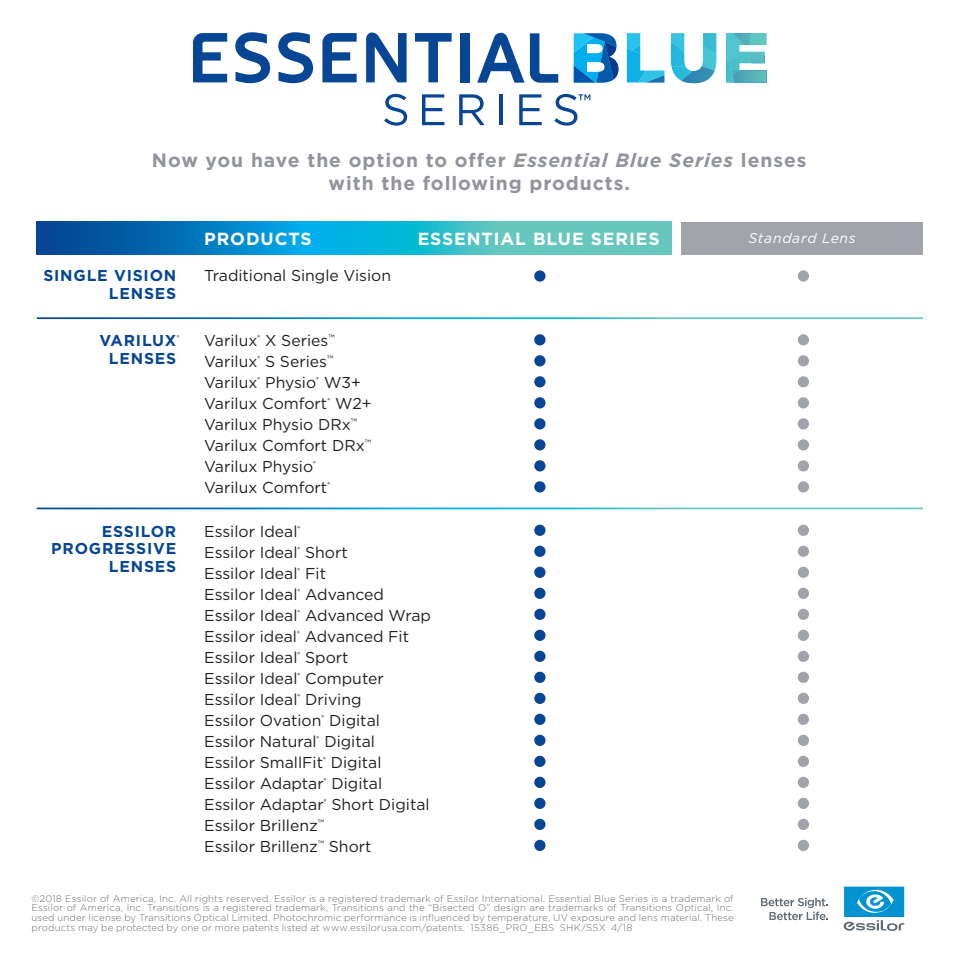
<style>
.page{position:relative;width:961px;height:965px;background:#fff}
.page>*{position:absolute;margin:0;border:0;box-sizing:border-box;transform-origin:0 0}
.t1{font:700 19.25px/23.1px "Gotham";letter-spacing:.05em;color:#92949c;text-align:center}
.t2{font:700 17.5px "Gotham";letter-spacing:.05em;color:#fff}
.t3{font:15.75px/21px "Gotham";color:#231f20}
.t4{font:700 15.75px/17.5px "Gotham";letter-spacing:.05em;color:#074694;text-align:right}
.t5{font:italic 14px "Gotham";letter-spacing:.05em;color:#fff}
.t6{font:300 9.62px/9.6px "Gotham";letter-spacing:.02em;color:#6c6d70;text-align:justify}
.t7{font:700 7.17px "Gotham";color:#074694}
.s1{font-style:italic}
</style>
<div class="page">
<div style="left:534px;top:270px;width:11px;height:12px;background:#074694;border-radius:50%"></div>
<div style="left:798px;top:270px;width:11px;height:12px;background:#a0a3a9;border-radius:50%"></div>
<svg style="left:726px;top:33px;width:41px;height:49px"></svg>
<svg style="left:671px;top:33px;width:45px;height:50px"></svg>
<svg style="left:574px;top:33px;width:44px;height:50px"></svg>
<svg style="left:627px;top:33px;width:37px;height:49px"></svg>
<svg style="left:193px;top:33px;width:34px;height:49px"></svg>
<svg style="left:235px;top:32px;width:35px;height:51px"></svg>
<svg style="left:278px;top:32px;width:35px;height:51px"></svg>
<svg style="left:322px;top:33px;width:35px;height:49px"></svg>
<svg style="left:366px;top:32px;width:40px;height:50px"></svg>
<svg style="left:415px;top:33px;width:36px;height:49px"></svg>
<div style="left:460px;top:33px;width:10px;height:50px;background:#074694"></div>
<svg style="left:477px;top:33px;width:47px;height:50px"></svg>
<svg style="left:530px;top:33px;width:28px;height:50px"></svg>
<svg style="left:384px;top:94px;width:23px;height:32px"></svg>
<svg style="left:422px;top:94px;width:22px;height:31px"></svg>
<svg style="left:459px;top:94px;width:26px;height:31px"></svg>
<hr style="left:499px;top:94px;width:3px;height:31px;background:#074694">
<svg style="left:519px;top:94px;width:23px;height:31px"></svg>
<svg style="left:554px;top:94px;width:36px;height:32px"></svg>
<svg style="left:37px;top:222px;width:635px;height:33px;background:#239dc2"></svg>
<div style="left:681px;top:222px;width:242px;height:33px;background:#a0a3a9"></div>
<div style="left:534px;top:334px;width:11px;height:11px;background:#074694;border-radius:50%"></div>
<div style="left:798px;top:334px;width:11px;height:11px;background:#a0a3a9;border-radius:50%"></div>
<div style="left:534px;top:355px;width:11px;height:11px;background:#074694;border-radius:50%"></div>
<div style="left:798px;top:355px;width:11px;height:11px;background:#a0a3a9;border-radius:50%"></div>
<div style="left:534px;top:376px;width:11px;height:11px;background:#074694;border-radius:50%"></div>
<div style="left:798px;top:376px;width:11px;height:11px;background:#a0a3a9;border-radius:50%"></div>
<div style="left:534px;top:397px;width:11px;height:11px;background:#074694;border-radius:50%"></div>
<div style="left:798px;top:397px;width:11px;height:11px;background:#a0a3a9;border-radius:50%"></div>
<div style="left:534px;top:418px;width:11px;height:11px;background:#074694;border-radius:50%"></div>
<div style="left:798px;top:418px;width:11px;height:11px;background:#a0a3a9;border-radius:50%"></div>
<div style="left:534px;top:439px;width:11px;height:11px;background:#074694;border-radius:50%"></div>
<div style="left:798px;top:439px;width:11px;height:11px;background:#a0a3a9;border-radius:50%"></div>
<div style="left:534px;top:460px;width:11px;height:11px;background:#074694;border-radius:50%"></div>
<div style="left:798px;top:460px;width:11px;height:11px;background:#a0a3a9;border-radius:50%"></div>
<div style="left:534px;top:481px;width:11px;height:11px;background:#074694;border-radius:50%"></div>
<div style="left:798px;top:481px;width:11px;height:11px;background:#a0a3a9;border-radius:50%"></div>
<div style="left:534px;top:524px;width:11px;height:12px;background:#074694;border-radius:50%"></div>
<div style="left:798px;top:524px;width:11px;height:12px;background:#a0a3a9;border-radius:50%"></div>
<div style="left:534px;top:671px;width:11px;height:12px;background:#074694;border-radius:50%"></div>
<div style="left:798px;top:671px;width:11px;height:12px;background:#a0a3a9;border-radius:50%"></div>
<div style="left:534px;top:545px;width:11px;height:12px;background:#074694;border-radius:50%"></div>
<div style="left:798px;top:545px;width:11px;height:12px;background:#a0a3a9;border-radius:50%"></div>
<div style="left:534px;top:692px;width:11px;height:12px;background:#074694;border-radius:50%"></div>
<div style="left:798px;top:692px;width:11px;height:12px;background:#a0a3a9;border-radius:50%"></div>
<div style="left:534px;top:566px;width:11px;height:12px;background:#074694;border-radius:50%"></div>
<div style="left:798px;top:566px;width:11px;height:12px;background:#a0a3a9;border-radius:50%"></div>
<div style="left:534px;top:713px;width:11px;height:12px;background:#074694;border-radius:50%"></div>
<div style="left:798px;top:713px;width:11px;height:12px;background:#a0a3a9;border-radius:50%"></div>
<div style="left:534px;top:587px;width:11px;height:12px;background:#074694;border-radius:50%"></div>
<div style="left:798px;top:587px;width:11px;height:12px;background:#a0a3a9;border-radius:50%"></div>
<div style="left:534px;top:734px;width:11px;height:12px;background:#074694;border-radius:50%"></div>
<div style="left:798px;top:734px;width:11px;height:12px;background:#a0a3a9;border-radius:50%"></div>
<div style="left:534px;top:608px;width:11px;height:12px;background:#074694;border-radius:50%"></div>
<div style="left:798px;top:608px;width:11px;height:12px;background:#a0a3a9;border-radius:50%"></div>
<div style="left:534px;top:755px;width:11px;height:12px;background:#074694;border-radius:50%"></div>
<div style="left:798px;top:755px;width:11px;height:12px;background:#a0a3a9;border-radius:50%"></div>
<div style="left:534px;top:629px;width:11px;height:12px;background:#074694;border-radius:50%"></div>
<div style="left:798px;top:629px;width:11px;height:12px;background:#a0a3a9;border-radius:50%"></div>
<div style="left:534px;top:776px;width:11px;height:12px;background:#074694;border-radius:50%"></div>
<div style="left:798px;top:776px;width:11px;height:12px;background:#a0a3a9;border-radius:50%"></div>
<div style="left:534px;top:650px;width:11px;height:12px;background:#074694;border-radius:50%"></div>
<div style="left:798px;top:650px;width:11px;height:12px;background:#a0a3a9;border-radius:50%"></div>
<div style="left:534px;top:797px;width:11px;height:12px;background:#074694;border-radius:50%"></div>
<div style="left:798px;top:797px;width:11px;height:12px;background:#a0a3a9;border-radius:50%"></div>
<div style="left:534px;top:818px;width:11px;height:12px;background:#074694;border-radius:50%"></div>
<div style="left:798px;top:818px;width:11px;height:12px;background:#a0a3a9;border-radius:50%"></div>
<div style="left:534px;top:840px;width:11px;height:11px;background:#074694;border-radius:50%"></div>
<div style="left:798px;top:840px;width:11px;height:11px;background:#a0a3a9;border-radius:50%"></div>
<svg style="left:843px;top:920px;width:61px;height:11px"></svg>
<div style="left:844px;top:886px;width:60px;height:31px;background:#0093d0"></div>
<svg style="left:857px;top:889px;width:36px;height:24px"></svg>
<svg style="left:761px;top:897px;width:67px;height:23px"></svg>
<p class="t1" style="left:152px;top:149px;width:656px">Now you have the option to offer <span class="s1">Essential Blue Series</span> lenses with the following products.</p>
<p class="t2" style="left:204px;top:227px;width:109px">PRODUCTS</p>
<p class="t2" style="left:418px;top:227px;width:243px">ESSENTIAL BLUE SERIES</p>
<p class="t5" style="left:748px;top:229px;width:109px">Standard Lens</p>
<p class="t4" style="left:43px;top:267px;width:134px">SINGLE VISION<br>LENSES</p>
<p class="t3" style="left:204px;top:265px;width:188px">Traditional Single Vision</p>
<p class="t4" style="left:100px;top:332px;width:78px;text-align:center">VARILUX<br>LENSES</p>
<p class="t7" style="left:177px;top:332px;width:4px">®</p>
<p class="t4" style="left:51px;top:522px;width:127px">ESSILOR<br>PROGRESSIVE<br>LENSES</p>
<p class="t3" style="left:204px;top:330px;width:169px">Varilux<sup>®</sup> X Series<sup>™<br></sup>Varilux<sup>®</sup> S Series<sup>™<br></sup>Varilux<sup>®</sup> Physio<sup>®</sup> W3+<br>Varilux Comfort<sup>®</sup> W2+<br>Varilux Physio DRx<sup>™<br></sup>Varilux Comfort DRx<sup>™<br></sup>Varilux Physio<sup>®<br></sup>Varilux Comfort<sup>®</sup></p>
<p class="t3" style="left:204px;top:520px;width:228px">Essilor Ideal<sup>®<br></sup>Essilor Ideal<sup>®</sup> Short<br>Essilor Ideal<sup>®</sup> Fit<br>Essilor Ideal<sup>®</sup> Advanced<br>Essilor Ideal<sup>®</sup> Advanced Wrap<br>Essilor ideal<sup>®</sup> Advanced Fit<br>Essilor Ideal<sup>®</sup> Sport<br>Essilor Ideal<sup>®</sup> Computer<br>Essilor Ideal<sup>®</sup> Driving<br>Essilor Ovation<sup>®</sup> Digital<br>Essilor Natural<sup>®</sup> Digital<br>Essilor SmallFit<sup>®</sup> Digital<br>Essilor Adaptar<sup>®</sup> Digital<br>Essilor Adaptar<sup>®</sup> Short Digital<br>Essilor Brillenz<sup>™<br></sup>Essilor Brillenz<sup>™</sup> Short</p>
<p class="t6" style="left:32px;top:893px;width:704px">©2018 Essilor of America, Inc. All rights reserved. Essilor is a registered trademark of Essilor International. Essential Blue Series is a trademark of Essilor of America, Inc. Transitions is a registered trademark, Transitions and the “Bisected O” design are trademarks of Transitions Optical, Inc. used under license by Transitions Optical Limited. Photochromic performance is influenced by temperature, UV exposure and lens material. These products may be protected by one or more patents listed at www.essilorusa.com/patents. 15386_PRO_EBS SHK/SSX 4/18</p>
</div>
